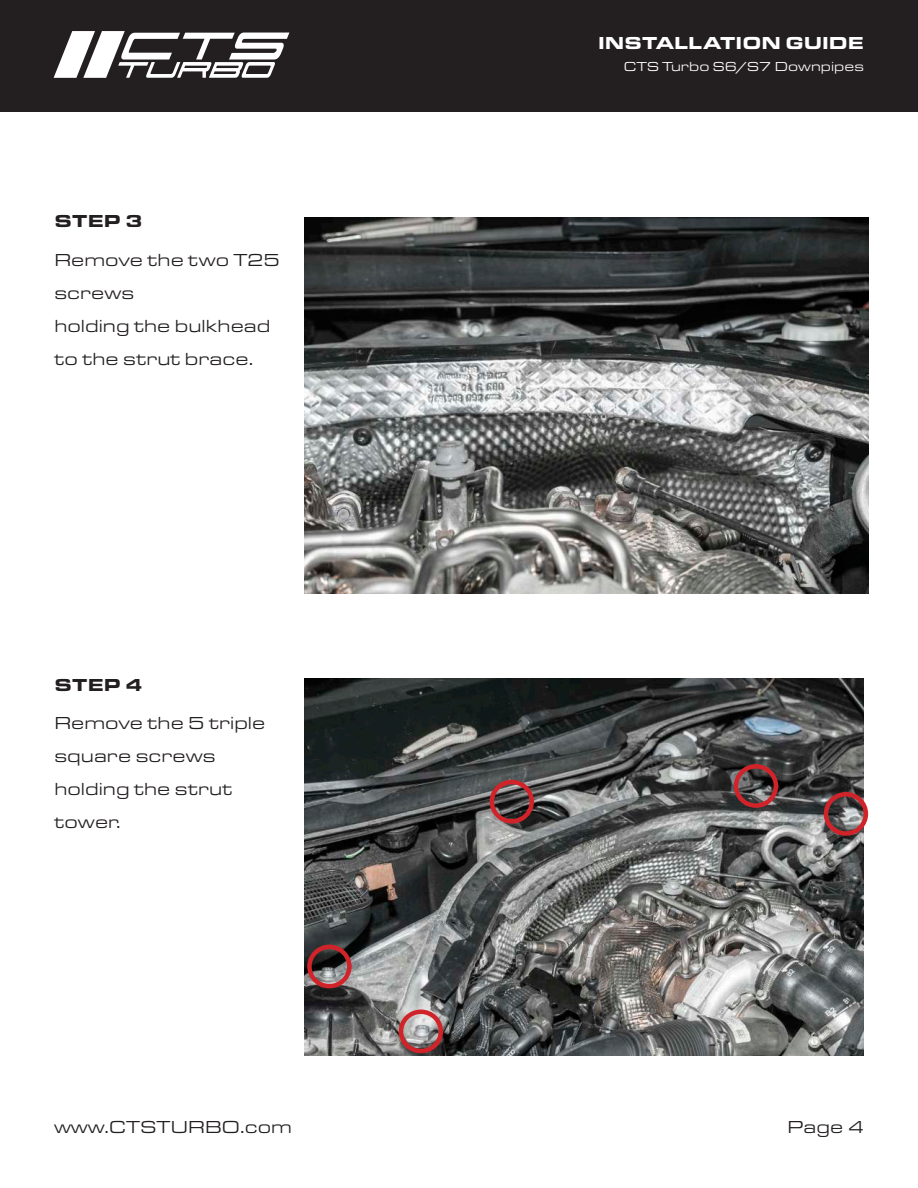
<style>
.page{position:relative;width:918px;height:1188px;background:#fff}
.page>*{position:absolute;margin:0;border:0;box-sizing:border-box;transform-origin:0 0}
.t1{font:18px/33px "Eurostile Ext";color:#231f20}
.t2{font:900 18px "Eurostile Ext";color:#fff}
.t3{font:900 18px "Eurostile Ext";letter-spacing:.01em;color:#231f20}
.t4{font:13.5px "Eurostile Ext";color:#fff}
</style>
<div class="page">
<div style="left:0;top:0;width:918px;height:112px;background:#231f20"></div>
<svg style="left:54px;top:31px;width:235px;height:47px"></svg>
<img style="left:304px;top:679px;width:560px;height:376px">
<img style="left:304px;top:218px;width:564px;height:376px">
<div style="left:307px;top:945px;width:45px;height:43px;border:4px solid #d1232a;border-radius:50%"></div>
<div style="left:399px;top:1010px;width:44px;height:43px;border:4px solid #d1232a;border-radius:50%"></div>
<div style="left:490px;top:780px;width:44px;height:44px;border:4px solid #d1232a;border-radius:50%"></div>
<div style="left:734px;top:764px;width:44px;height:44px;border:4px solid #d1232a;border-radius:50%"></div>
<div style="left:824px;top:792px;width:44px;height:44px;border:4px solid #d1232a;border-radius:50%"></div>
<p class="t2" style="left:598px;top:29px;width:267px">INSTALLATION GUIDE</p>
<p class="t3" style="left:54px;top:208px;width:90px">STEP 3</p>
<p class="t1" style="left:54px;top:243px;width:227px">Remove the two T25 screws<br>holding the bulkhead to the strut brace.</p>
<p class="t3" style="left:54px;top:671px;width:90px">STEP 4</p>
<p class="t1" style="left:54px;top:706px;width:212px">Remove the 5 triple square screws holding the strut tower.</p>
<p class="t4" style="left:624px;top:58px;width:242px">CTS Turbo S6/S7 Downpipes</p>
<p class="t1" style="left:54px;top:1110px;width:240px">www.CTSTURBO.com</p>
<p class="t1" style="left:787px;top:1110px;width:78px">Page 4</p>
</div>
